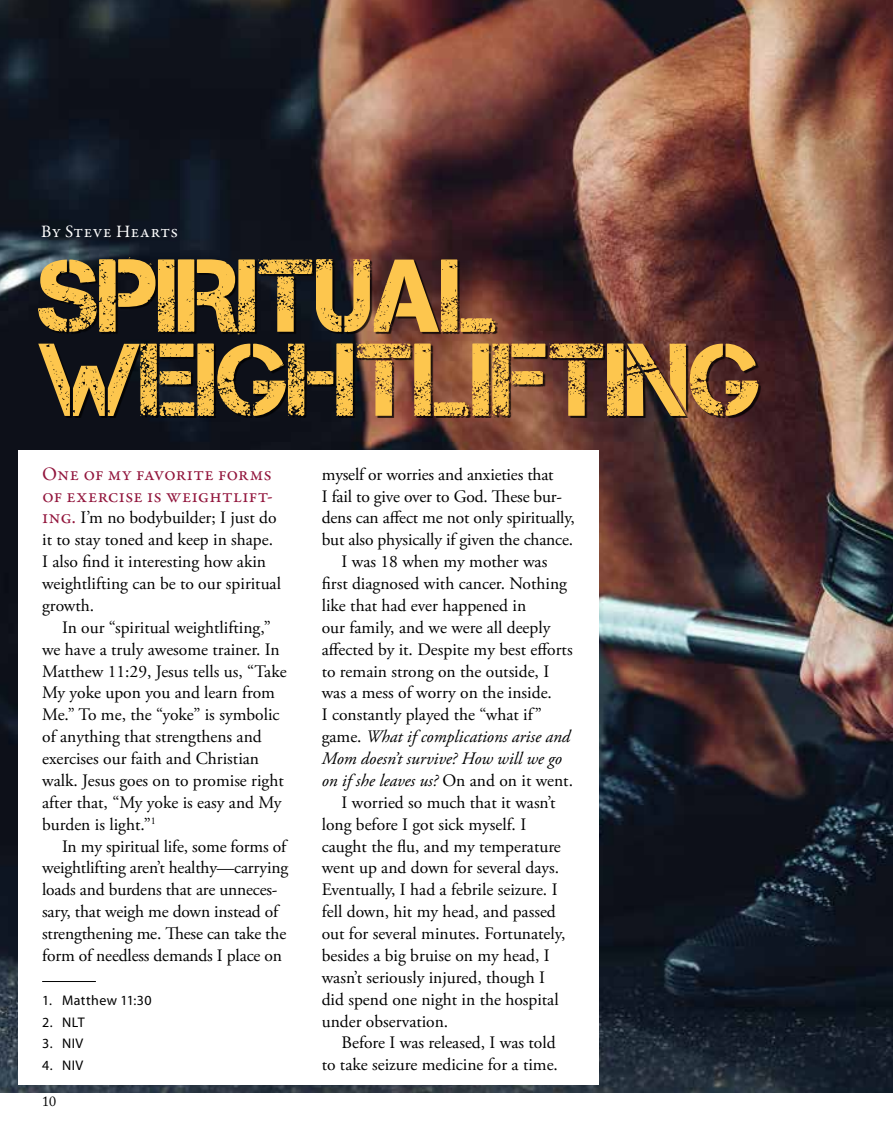
<style>
.page{position:relative;width:893px;height:1141px;background:#fff}
.page>*{position:absolute;margin:0;border:0;box-sizing:border-box;transform-origin:0 0}
.t1{font:103.25px/84px "Captureit";color:#fdc64e}
.t2{font:19.25px/21.9px "Garamond Premr Pro";letter-spacing:.01em;color:#92153c}
.t3{font:17.5px/21.9px "Adobe Garamond Pro";letter-spacing:-.01em;color:#000}
.t4{font:italic 17.5px "Adobe Garamond Pro";color:#000}
.t5{font:17.5px "Garamond Premr Pro";letter-spacing:.03em;color:#fff}
.t6{font:14px "Myriad Pro";letter-spacing:.03em;color:#000}
.t7{font:14px "Adobe Caslon Pro";color:#000}
.s1{font-family:"Garamond Premr Pro";font-size:19.25px;color:#92153c}
.s2{font-style:normal}
</style>
<div class="page">
<img style="left:0;top:0;width:893px;height:1092px">
<div style="left:18px;top:450px;width:580px;height:635px;background:#fff"></div>
<div style="left:40px;top:259px;width:721px;height:159px;background:#000;opacity:.76"></div>
<hr style="left:42px;top:981px;width:54px;height:1px;background:#000">
<p class="t5" style="left:41px;top:221px;width:138px">By Steve Hearts</p>
<h1 class="t1" style="left:38px;top:253px;width:724px">SPIRITUAL<br>WEIGHTLIFTING</h1>
<p class="t2" style="left:42px;top:463px;width:232px">One of my favorite forms of exercise is weightlift-</p>
<p class="t3" style="left:42px;top:508px;width:240px"><span class="s1">ing.</span> I’m no bodybuilder; I just do it to stay toned and keep in shape.<br>I also find it interesting how akin weightlifting can be to our spiritual growth.</p>
<p class="t3" style="left:42px;top:617px;width:246px;text-indent:20px">In our “spiritual weightlifting,” we have a truly awesome trainer. In<br>Matthew 11:29, Jesus tells us, “Take<br>My yoke upon you and learn from<br>Me.” To me, the “yoke” is symbolic of anything that strengthens and exercises our faith and Christian walk. Jesus goes on to promise right after that, “My yoke is easy and My burden is light.”<sup>1</sup></p>
<p class="t3" style="left:42px;top:836px;width:248px;text-indent:20px">In my spiritual life, some forms of weightlifting aren’t healthy—carrying loads and burdens that are unneces&shy;sary, that weigh me down instead of strengthening me. These can take the form of needless demands I place on</p>
<p class="t6" style="left:42px;top:991px;width:111px">1. Matthew 11:30</p>
<p class="t6" style="left:42px;top:1013px;width:44px">2. NLT</p>
<p class="t6" style="left:42px;top:1035px;width:43px">3. NIV</p>
<p class="t6" style="left:42px;top:1057px;width:43px">4. NIV</p>
<p class="t7" style="left:42px;top:1093px;width:15px">10</p>
<p class="t3" style="left:322px;top:464px;width:233px">myself or worries and anxieties that</p>
<p class="t3" style="left:322px;top:486px;width:242px">I fail to give over to God. These bur-</p>
<p class="t3" style="left:322px;top:508px;width:254px">dens can affect me not only spiritually,</p>
<p class="t3" style="left:322px;top:529px;width:253px">but also physically if given the chance.</p>
<p class="t3" style="left:342px;top:551px;width:207px">I was 18 when my mother was</p>
<p class="t3" style="left:322px;top:573px;width:247px">first diagnosed with cancer. Nothing</p>
<p class="t3" style="left:322px;top:595px;width:206px">like that had ever happened in</p>
<p class="t3" style="left:322px;top:617px;width:230px">our family, and we were all deeply</p>
<p class="t3" style="left:322px;top:639px;width:252px">affected by it. Despite my best efforts</p>
<p class="t3" style="left:322px;top:661px;width:229px">to remain strong on the outside, I</p>
<p class="t3" style="left:322px;top:683px;width:232px">was a mess of worry on the inside.</p>
<p class="t3" style="left:322px;top:704px;width:222px">I constantly played the “what if”</p>
<p class="t4" style="left:322px;top:726px;width:250px"><span class="s2">game.</span> What if complications arise and</p>
<p class="t4" style="left:322px;top:748px;width:242px">Mom doesn’t survive? How will we go</p>
<p class="t4" style="left:322px;top:770px;width:253px">on if she leaves us? <span class="s2">On and on it went.</span></p>
<p class="t3" style="left:342px;top:792px;width:216px">I worried so much that it wasn’t</p>
<p class="t3" style="left:322px;top:814px;width:206px">long before I got sick myself. I</p>
<p class="t3" style="left:322px;top:836px;width:241px">caught the flu, and my temperature</p>
<p class="t3" style="left:322px;top:858px;width:239px">went up and down for several days.</p>
<p class="t3" style="left:322px;top:879px;width:237px">Eventually, I had a febrile seizure. I</p>
<p class="t3" style="left:322px;top:901px;width:236px">fell down, hit my head, and passed</p>
<p class="t3" style="left:322px;top:923px;width:245px">out for several minutes. Fortunately,</p>
<p class="t3" style="left:322px;top:945px;width:230px">besides a big bruise on my head, I</p>
<p class="t3" style="left:322px;top:967px;width:225px">wasn’t seriously injured, though I</p>
<p class="t3" style="left:322px;top:989px;width:238px">did spend one night in the hospital</p>
<p class="t3" style="left:322px;top:1011px;width:128px">under observation.</p>
<p class="t3" style="left:342px;top:1033px;width:216px">Before I was released, I was told</p>
<p class="t3" style="left:322px;top:1054px;width:238px">to take seizure medicine for a time.</p>
</div>
